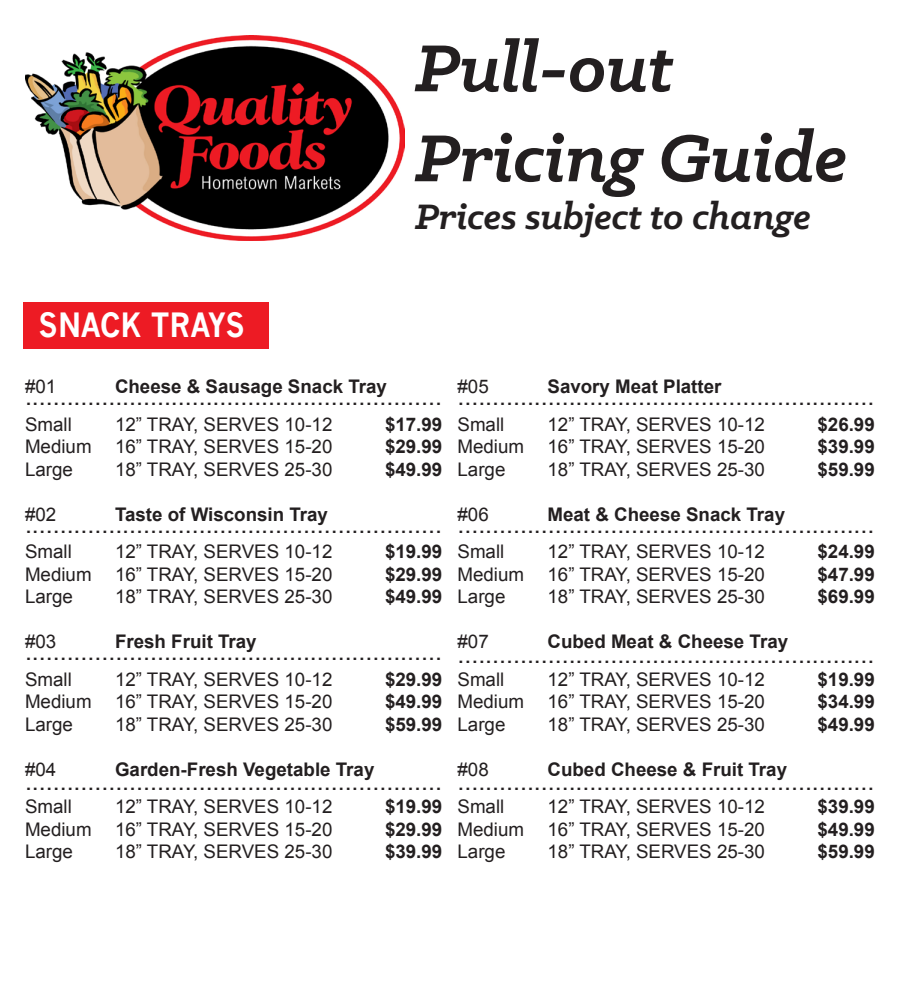
<style>
.page{position:relative;width:900px;height:990px;background:#fff}
.page>*{position:absolute;margin:0;border:0;box-sizing:border-box;transform-origin:0 0}
.t1{font:italic 700 75px "Klinic Slab";color:#231f20}
.t2{font:italic 700 40px "Klinic Slab";color:#231f20}
.t3{font:700 32.75px "News Gothic";letter-spacing:-.005em;color:#fff;scale:.91 1}
.t4{font:25px "Arial";color:#231f20}
.t5{font:18.75px "Arial";color:#231f20}
.t6{font:700 18.75px "Arial";color:#231f20}
</style>
<div class="page">
<img style="left:25px;top:35px;width:379px;height:206px">
<div style="left:23px;top:302px;width:246px;height:47px;background:#ed1b24"></div>
<p class="t3" style="left:39px;top:305px;width:228px">SNACK TRAYS</p>
<p class="t1" style="left:415px;top:19px;width:260px">Pull-out</p>
<p class="t1" style="left:415px;top:109px;width:434px">Pricing Guide</p>
<p class="t2" style="left:415px;top:191px;width:397px">Prices subject to change</p>
<p class="t5" style="left:25px;top:374px;width:33px">#01</p>
<p class="t6" style="left:115px;top:374px;width:274px">Cheese &amp; Sausage Snack Tray</p>
<p class="t5" style="left:25px;top:412px;width:48px">Small</p>
<p class="t5" style="left:115px;top:412px;width:219px">12” TRAY, SERVES 10-12</p>
<p class="t6" style="left:385px;top:412px;width:59px">$17.99</p>
<p class="t5" style="left:25px;top:434px;width:309px">Medium 16” TRAY, SERVES 15-20</p>
<p class="t6" style="left:385px;top:434px;width:59px">$29.99</p>
<p class="t5" style="left:25px;top:457px;width:49px">Large</p>
<p class="t5" style="left:115px;top:457px;width:219px">18” TRAY, SERVES 25-30</p>
<p class="t6" style="left:385px;top:457px;width:59px">$49.99</p>
<p class="t5" style="left:25px;top:502px;width:33px">#02</p>
<p class="t6" style="left:115px;top:502px;width:215px">Taste of Wisconsin Tray</p>
<p class="t5" style="left:25px;top:539px;width:48px">Small</p>
<p class="t5" style="left:115px;top:539px;width:219px">12” TRAY, SERVES 10-12</p>
<p class="t6" style="left:385px;top:539px;width:59px">$19.99</p>
<p class="t5" style="left:25px;top:562px;width:309px">Medium 16” TRAY, SERVES 15-20</p>
<p class="t6" style="left:385px;top:562px;width:59px">$29.99</p>
<p class="t5" style="left:25px;top:584px;width:49px">Large</p>
<p class="t5" style="left:115px;top:584px;width:219px">18” TRAY, SERVES 25-30</p>
<p class="t6" style="left:385px;top:584px;width:59px">$49.99</p>
<p class="t5" style="left:25px;top:629px;width:33px">#03</p>
<p class="t6" style="left:115px;top:629px;width:143px">Fresh Fruit Tray</p>
<p class="t5" style="left:25px;top:667px;width:48px">Small</p>
<p class="t5" style="left:115px;top:667px;width:219px">12” TRAY, SERVES 10-12</p>
<p class="t6" style="left:385px;top:667px;width:59px">$29.99</p>
<p class="t5" style="left:25px;top:689px;width:309px">Medium 16” TRAY, SERVES 15-20</p>
<p class="t6" style="left:385px;top:689px;width:59px">$49.99</p>
<p class="t5" style="left:25px;top:712px;width:49px">Large</p>
<p class="t5" style="left:115px;top:712px;width:219px">18” TRAY, SERVES 25-30</p>
<p class="t6" style="left:385px;top:712px;width:59px">$59.99</p>
<p class="t5" style="left:25px;top:757px;width:33px">#04</p>
<p class="t6" style="left:115px;top:757px;width:261px">Garden-Fresh Vegetable Tray</p>
<p class="t5" style="left:25px;top:794px;width:48px">Small</p>
<p class="t5" style="left:115px;top:794px;width:219px">12” TRAY, SERVES 10-12</p>
<p class="t6" style="left:385px;top:794px;width:59px">$19.99</p>
<p class="t5" style="left:25px;top:817px;width:309px">Medium 16” TRAY, SERVES 15-20</p>
<p class="t6" style="left:385px;top:817px;width:59px">$29.99</p>
<p class="t5" style="left:25px;top:839px;width:49px">Large</p>
<p class="t5" style="left:115px;top:839px;width:219px">18” TRAY, SERVES 25-30</p>
<p class="t6" style="left:385px;top:839px;width:59px">$39.99</p>
<p class="t4" style="left:25px;top:379px;width:418px">............................................................</p>
<p class="t4" style="left:25px;top:508px;width:418px">............................................................</p>
<p class="t4" style="left:25px;top:635px;width:418px">............................................................</p>
<p class="t4" style="left:25px;top:765px;width:418px">............................................................</p>
<p class="t5" style="left:458px;top:374px;width:33px">#05</p>
<p class="t6" style="left:548px;top:374px;width:176px">Savory Meat Platter</p>
<p class="t5" style="left:458px;top:412px;width:48px">Small</p>
<p class="t5" style="left:548px;top:412px;width:219px">12” TRAY, SERVES 10-12</p>
<p class="t6" style="left:818px;top:412px;width:59px">$26.99</p>
<p class="t5" style="left:458px;top:434px;width:309px">Medium 16” TRAY, SERVES 15-20</p>
<p class="t6" style="left:818px;top:434px;width:59px">$39.99</p>
<p class="t5" style="left:458px;top:457px;width:49px">Large</p>
<p class="t5" style="left:548px;top:457px;width:219px">18” TRAY, SERVES 25-30</p>
<p class="t6" style="left:818px;top:457px;width:59px">$59.99</p>
<p class="t5" style="left:458px;top:502px;width:33px">#06</p>
<p class="t6" style="left:548px;top:502px;width:239px">Meat &amp; Cheese Snack Tray</p>
<p class="t5" style="left:458px;top:539px;width:48px">Small</p>
<p class="t5" style="left:548px;top:539px;width:219px">12” TRAY, SERVES 10-12</p>
<p class="t6" style="left:818px;top:539px;width:59px">$24.99</p>
<p class="t5" style="left:458px;top:562px;width:309px">Medium 16” TRAY, SERVES 15-20</p>
<p class="t6" style="left:818px;top:562px;width:59px">$47.99</p>
<p class="t5" style="left:458px;top:584px;width:49px">Large</p>
<p class="t5" style="left:548px;top:584px;width:219px">18” TRAY, SERVES 25-30</p>
<p class="t6" style="left:818px;top:584px;width:59px">$69.99</p>
<p class="t5" style="left:458px;top:629px;width:33px">#07</p>
<p class="t6" style="left:548px;top:629px;width:242px">Cubed Meat &amp; Cheese Tray</p>
<p class="t5" style="left:458px;top:667px;width:48px">Small</p>
<p class="t5" style="left:548px;top:667px;width:219px">12” TRAY, SERVES 10-12</p>
<p class="t6" style="left:818px;top:667px;width:59px">$19.99</p>
<p class="t5" style="left:458px;top:689px;width:309px">Medium 16” TRAY, SERVES 15-20</p>
<p class="t6" style="left:818px;top:689px;width:59px">$34.99</p>
<p class="t5" style="left:458px;top:712px;width:49px">Large</p>
<p class="t5" style="left:548px;top:712px;width:219px">18” TRAY, SERVES 25-30</p>
<p class="t6" style="left:818px;top:712px;width:59px">$49.99</p>
<p class="t5" style="left:458px;top:757px;width:33px">#08</p>
<p class="t6" style="left:548px;top:757px;width:241px">Cubed Cheese &amp; Fruit Tray</p>
<p class="t5" style="left:458px;top:794px;width:48px">Small</p>
<p class="t5" style="left:548px;top:794px;width:219px">12” TRAY, SERVES 10-12</p>
<p class="t6" style="left:818px;top:794px;width:59px">$39.99</p>
<p class="t5" style="left:458px;top:817px;width:309px">Medium 16” TRAY, SERVES 15-20</p>
<p class="t6" style="left:818px;top:817px;width:59px">$49.99</p>
<p class="t5" style="left:458px;top:839px;width:49px">Large</p>
<p class="t5" style="left:548px;top:839px;width:219px">18” TRAY, SERVES 25-30</p>
<p class="t6" style="left:818px;top:839px;width:59px">$59.99</p>
<p class="t4" style="left:458px;top:379px;width:418px">............................................................</p>
<p class="t4" style="left:458px;top:508px;width:418px">............................................................</p>
<p class="t4" style="left:458px;top:638px;width:418px">............................................................</p>
<p class="t4" style="left:458px;top:765px;width:418px">............................................................</p>
</div>
